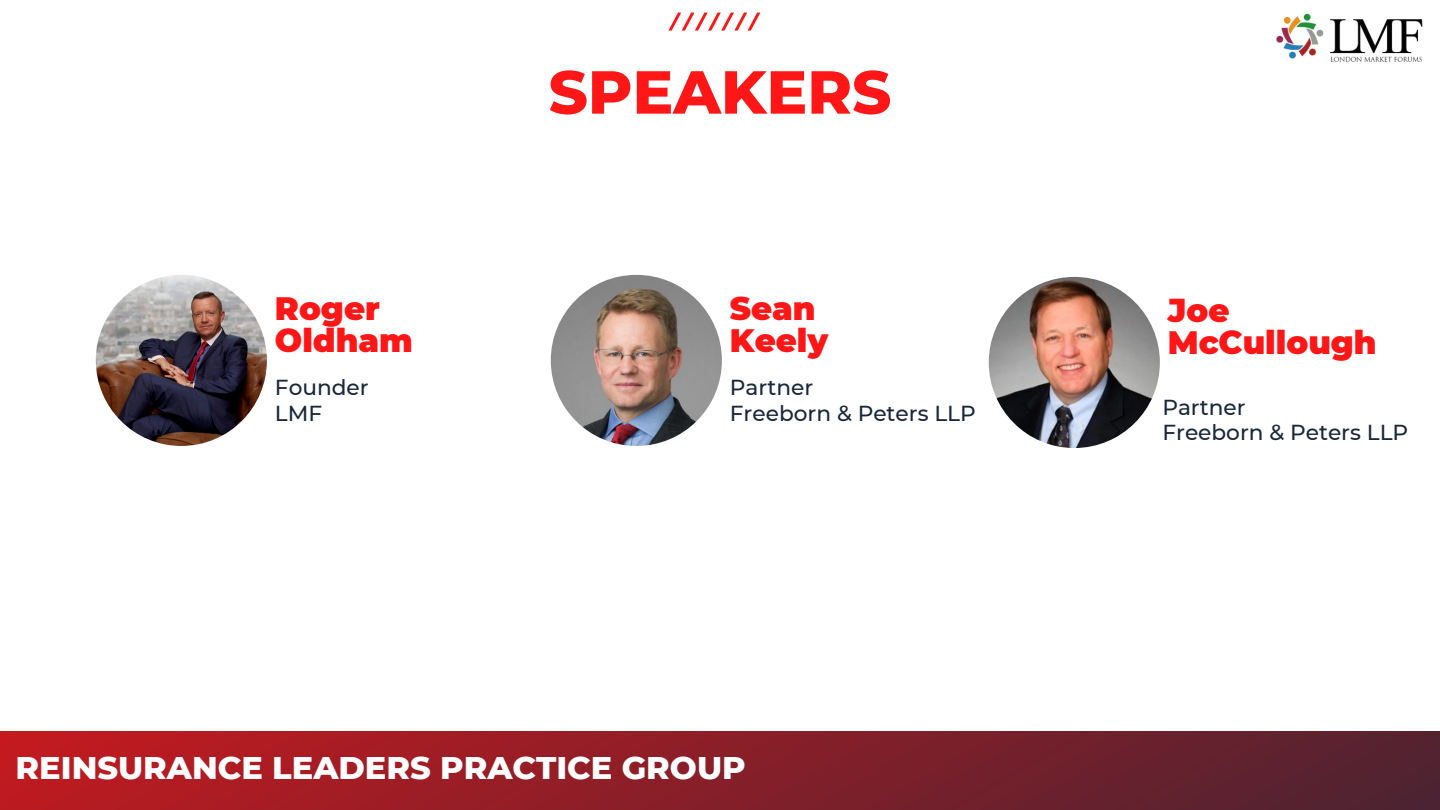
<style>
.page{position:relative;width:1440px;height:810px;background:#fff}
.page>*{position:absolute;margin:0;border:0;box-sizing:border-box;transform-origin:0 0}
.t1{font:800 60.6px "Montserrat";color:#ff1616}
.t2{font:900 32.4px/31.6px "Montserrat";color:#ff1616}
.t3{font:800 32px "Montserrat";color:#fff}
.t4{font:500 21.7px/25.7px "Montserrat";color:#18273a}
</style>
<div class="page">
<div style="left:0;top:732px;width:1440px;height:78px;background:linear-gradient(to right,#c01b20,#4f2331)"></div>
<svg style="left:668px;top:13px;width:92px;height:18px"></svg>
<img style="left:1276px;top:13px;width:147px;height:49px">
<img style="left:96px;top:275px;width:171px;height:171px;border-radius:50%">
<img style="left:551px;top:275px;width:171px;height:171px;border-radius:50%">
<img style="left:989px;top:277px;width:171px;height:171px;border-radius:50%">
<h2 class="t2" style="left:275px;top:293px;width:139px">Roger<br>Oldham</h2>
<p class="t4" style="left:275px;top:374px;width:95px">Founder<br>LMF</p>
<h1 class="t1" style="left:549px;top:55px;width:344px">SPEAKERS</h1>
<h2 class="t2" style="left:730px;top:293px;width:100px">Sean<br>Keely</h2>
<p class="t4" style="left:730px;top:374px;width:247px">Partner<br>Freeborn &amp; Peters LLP</p>
<h3 class="t3" style="left:16px;top:748px;width:732px">REINSURANCE LEADERS PRACTICE GROUP</h3>
<h2 class="t2" style="left:1168px;top:295px;width:210px">Joe<br>McCullough</h2>
<p class="t4" style="left:1162px;top:394px;width:247px">Partner<br>Freeborn &amp; Peters LLP</p>
</div>
